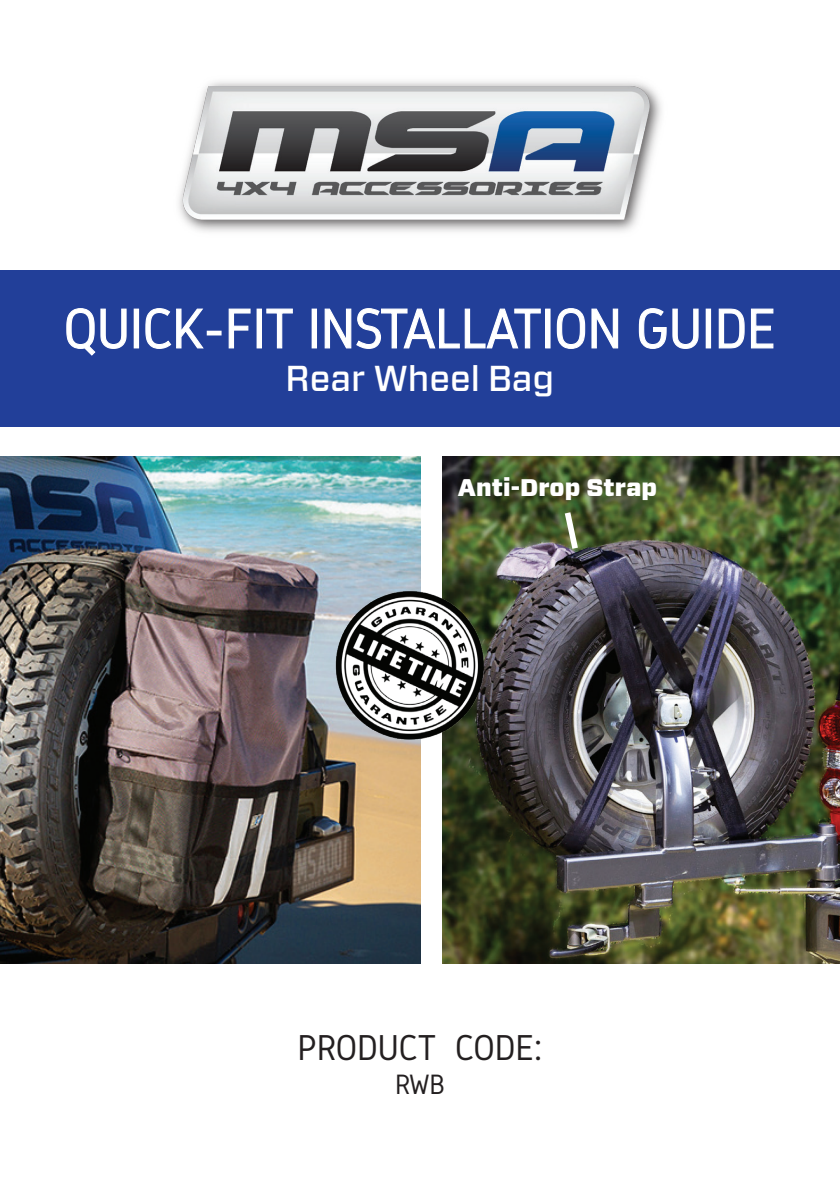
<style>
.page{position:relative;width:840px;height:1191px;background:#fff}
.page>*{position:absolute;margin:0;border:0;box-sizing:border-box;transform-origin:0 0}
.t1{font:56px "Gidole";color:#fff}
.t2{font:500 36px "Forza";color:#fff}
.t3{font:36px "Gidole";color:#231f20}
.t4{font:28px "Gidole";color:#231f20}
.t5{font:900 24px "Forza";color:#fff}
</style>
<div class="page">
<div style="left:0;top:270px;width:839px;height:156px;background:#223f99"></div>
<svg style="left:66px;top:308px;width:61px;height:48px"></svg>
<div style="left:134px;top:308px;width:5px;height:40px;border:1px solid #fff"></div>
<svg style="left:145px;top:308px;width:59px;height:41px"></svg>
<div style="left:207px;top:331px;width:14px;height:4px;border:1px solid #fff"></div>
<svg style="left:228px;top:308px;width:23px;height:41px"></svg>
<div style="left:256px;top:308px;width:6px;height:40px;border:1px solid #fff"></div>
<svg style="left:266px;top:308px;width:27px;height:41px"></svg>
<div style="left:311px;top:308px;width:6px;height:40px;border:1px solid #fff"></div>
<svg style="left:324px;top:308px;width:217px;height:41px"></svg>
<div style="left:545px;top:308px;width:5px;height:40px;border:1px solid #fff"></div>
<svg style="left:556px;top:308px;width:62px;height:41px"></svg>
<svg style="left:638px;top:308px;width:60px;height:41px"></svg>
<div style="left:705px;top:308px;width:5px;height:40px;border:1px solid #fff"></div>
<svg style="left:718px;top:308px;width:26px;height:41px"></svg>
<svg style="left:750px;top:308px;width:23px;height:41px"></svg>
<img style="left:178px;top:81px;width:484px;height:151px">
<img style="left:0;top:456px;width:420px;height:507px">
<img style="left:442px;top:456px;width:397px;height:507px">
<svg style="left:560px;top:506px;width:21px;height:49px"></svg>
<img style="left:329px;top:587px;width:161px;height:156px">
<p class="t1" style="left:64px;top:296px;width:713px">QUICK-FIT INSTALLATION GUIDE</p>
<p class="t2" style="left:285px;top:355px;width:270px">Rear Wheel Bag</p>
<p class="t5" style="left:457px;top:471px;width:201px">Anti-Drop Strap</p>
<p class="t3" style="left:297px;top:1026px;width:246px">PRODUCT CODE:</p>
<p class="t4" style="left:395px;top:1067px;width:51px">RWB</p>
</div>
